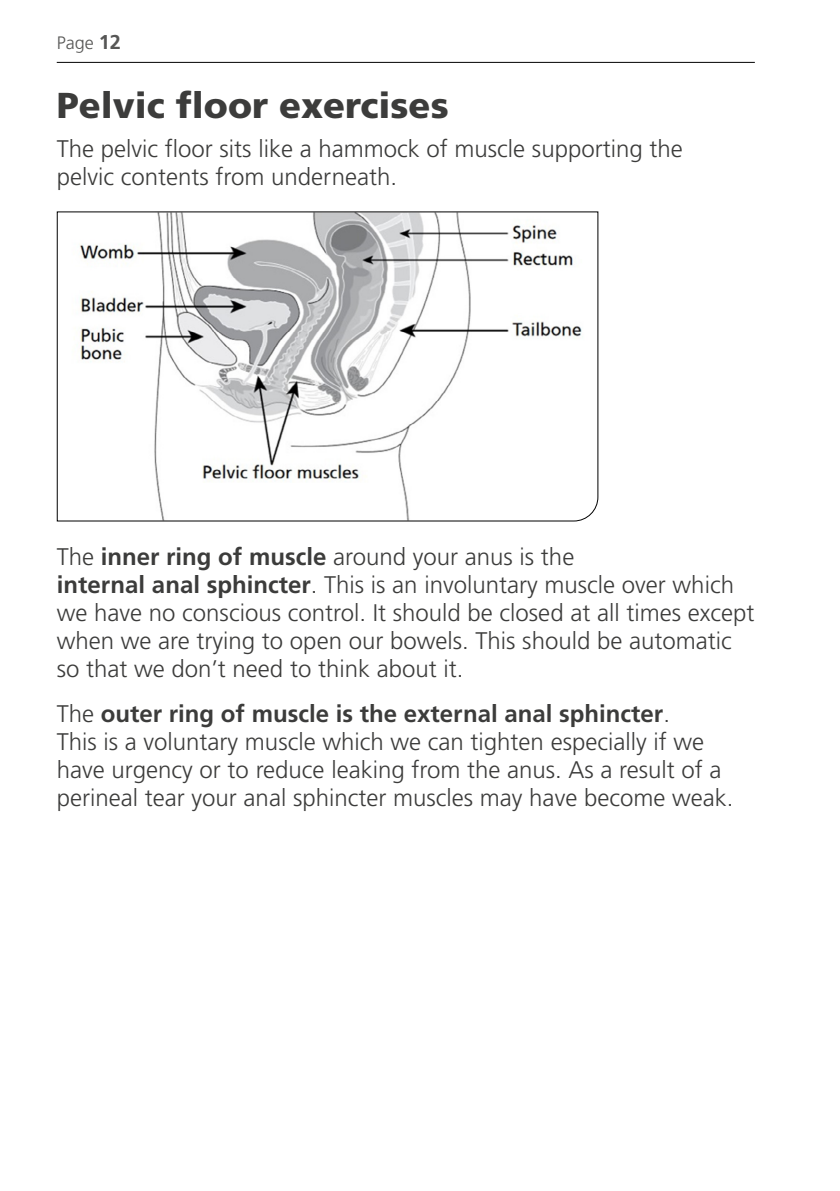
<style>
.page{position:relative;width:840px;height:1191px;background:#fff}
.page>*{position:absolute;margin:0;border:0;box-sizing:border-box;transform-origin:0 0}
.t1{font:900 36px "Frutiger LT Std";color:#3c3c3b}
.t2{font:300 24px/28px "Frutiger LT Std";color:#3c3c3b}
.t3{font:300 18px "Frutiger LT Std";color:#575756}
.s1{font-weight:700;font-size:20px}
.s2{font-weight:700}
</style>
<div class="page">
<svg style="left:56px;top:211px;width:542px;height:311px"></svg>
<hr style="left:57px;top:62px;width:697px;height:1px;background:#000">
<p class="t3" style="left:57px;top:33px;width:66px">Page <span class="s1">12</span></p>
<h1 class="t1" style="left:57px;top:83px;width:393px">Pelvic floor exercises</h1>
<p class="t2" style="left:57px;top:135px;width:627px">The pelvic floor sits like a hammock of muscle supporting the pelvic contents from underneath.</p>
<p class="t2" style="left:57px;top:543px;width:699px">The <span class="s2">inner ring of muscle</span> around your anus is the<br><span class="s2">internal anal sphincter</span>. This is an involuntary muscle over which we have no conscious control. It should be closed at all times except when we are trying to open our bowels. This should be automatic so that we don’t need to think about it.</p>
<p class="t2" style="left:57px;top:700px;width:678px">The <span class="s2">outer ring of muscle is the external anal sphincter</span>.<br>This is a voluntary muscle which we can tighten especially if we have urgency or to reduce leaking from the anus. As a result of a perineal tear your anal sphincter muscles may have become weak.</p>
</div>
